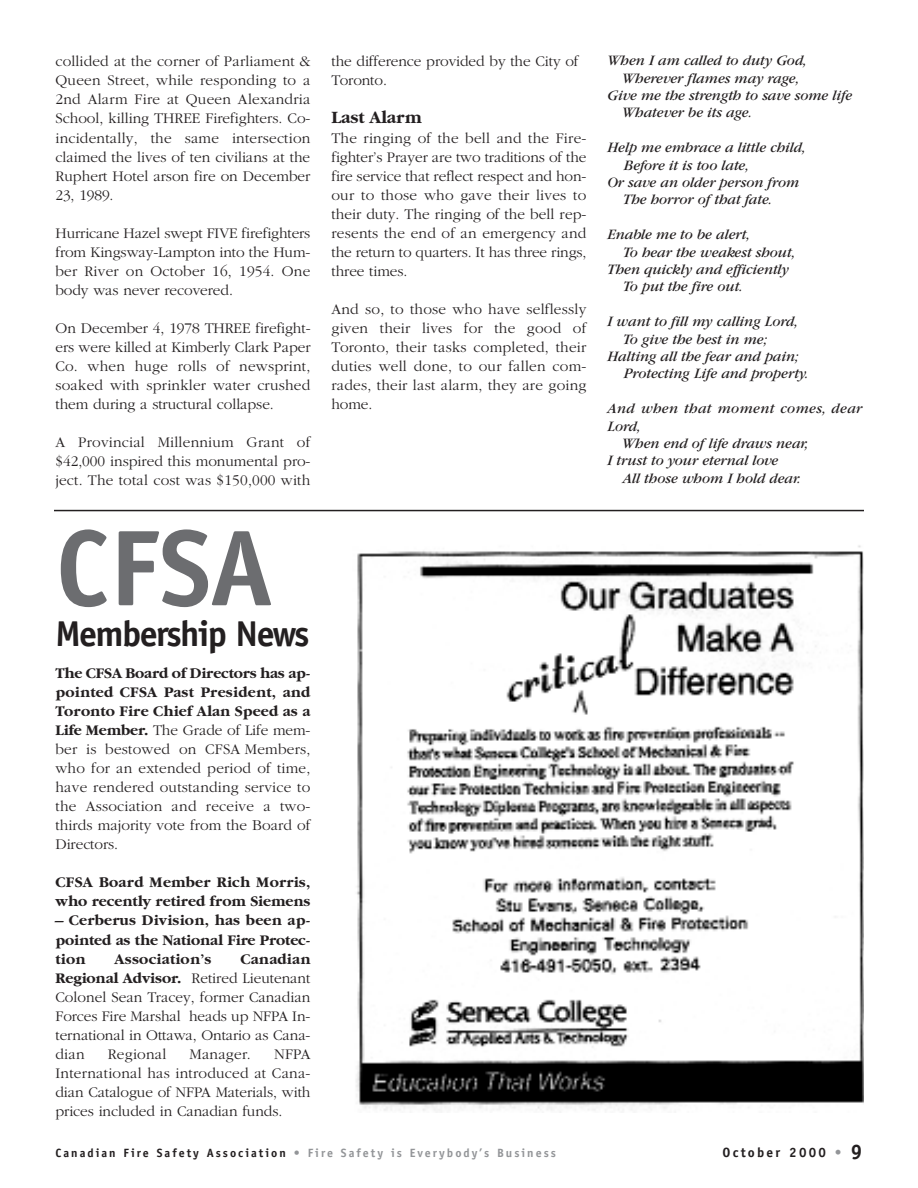
<style>
.page{position:relative;width:918px;height:1188px;background:#fff}
.page>*{position:absolute;margin:0;border:0;box-sizing:border-box;transform-origin:0 0}
.t1{font:700 108px "Officina Sans";color:#6c6d70}
.t2{font:700 36px "Officina Sans";letter-spacing:-.045em;color:#231f20}
.t3{font:700 18px "Garamond";letter-spacing:-.005em;color:#231f20}
.t4{font:300 15.3px/19px "Garamond";color:#231f20;text-align:justify}
.t5{font:700 15.3px/19px "Garamond";letter-spacing:.015em;color:#231f20}
.t6{font:italic 15px "Garamond";letter-spacing:-.005em;color:#231f20}
.t7{font:italic 15px "Garamond";letter-spacing:.015em;color:#231f20}
.t8{font:700 13.5px "Officina Sans";letter-spacing:.165em;color:#231f20}
.t9{font:700 12px "Officina Sans";letter-spacing:.165em;color:#939598}
.s1{font-weight:700}
.s2{color:#231f20}
.s3{color:#939598}
.s4{font-size:21px}
</style>
<div class="page">
<img style="left:356px;top:545px;width:508px;height:567px">
<hr style="left:54px;top:510px;width:810px;height:1px;background:#231f20">
<p class="t4" style="left:56px;top:53px;width:257px">collided at the corner of Parliament &amp; Queen Street, while responding to a 2nd Alarm Fire at Queen Alexandria School, killing THREE Firefighters. Co&shy;incidentally, the same intersection claimed the lives of ten civilians at the Ruphert Hotel arson fire on December 23, 1989.</p>
<p class="t4" style="left:56px;top:225px;width:256px">Hurricane Hazel swept FIVE firefighters from Kingsway-Lampton into the Hum&shy;ber River on October 16, 1954. One body was never recovered.</p>
<p class="t4" style="left:56px;top:320px;width:257px">On December 4, 1978 THREE firefight&shy;ers were killed at Kimberly Clark Paper Co. when huge rolls of newsprint, soaked with sprinkler water crushed them during a structural collapse.</p>
<p class="t4" style="left:56px;top:434px;width:257px">A Provincial Millennium Grant of $42,000 inspired this monumental pro&shy;ject. The total cost was $150,000 with</p>
<h1 class="t1" style="left:56px;top:528px;width:220px">CFSA</h1>
<h2 class="t2" style="left:56px;top:620px;width:256px">Membership News</h2>
<p class="t4" style="left:56px;top:665px;width:257px"><span class="s1">The CFSA Board of Directors has ap&shy;pointed CFSA Past President, and Toronto Fire Chief Alan Speed as a Life Member.</span> The Grade of Life mem&shy;ber is bestowed on CFSA Members, who for an extended period of time, have rendered outstanding service to the Association and receive a two&shy;thirds majority vote from the Board of Directors.</p>
<p class="t5" style="left:56px;top:874px;width:257px">CFSA Board Member Rich Morris, who recently retired from Siemens</p>
<p class="t5" style="left:56px;top:912px;width:256px;text-align:justify">– Cerberus Division, has been ap&shy;pointed as the National Fire Protec&shy;tion</p>
<p class="t4" style="left:56px;top:950px;width:257px;text-indent:185px"><span class="s1">Canadian Regional Advisor.</span> Retired Lieutenant Colonel Sean Tracey, former Canadian Forces Fire Marshal heads up NFPA In&shy;ternational in Ottawa, Ontario as Cana&shy;dian</p>
<p class="t5" style="left:114px;top:950px;width:99px">Association’s</p>
<p class="t4" style="left:108px;top:1046px;width:60px">Regional</p>
<p class="t4" style="left:190px;top:1046px;width:63px">Manager.</p>
<p class="t4" style="left:56px;top:1046px;width:257px;text-indent:219px">NFPA International has introduced at Cana&shy;dian Catalogue of NFPA Materials, with prices included in Canadian funds.</p>
<p class="t4" style="left:331px;top:53px;width:249px">the difference provided by the City of<br>Toronto.</p>
<p class="t3" style="left:332px;top:111px;width:92px">Last Alarm</p>
<p class="t4" style="left:332px;top:129px;width:257px">The ringing of the bell and the Fire&shy;fighter’s Prayer are two traditions of the fire service that reflect respect and hon&shy;our to those who gave their lives to their duty. The ringing of the bell rep&shy;resents the end of an emergency and the return to quarters. It has three rings, three times.</p>
<p class="t4" style="left:332px;top:301px;width:257px">And so, to those who have selflessly given their lives for the good of Toronto, their tasks completed, their duties well done, to our fallen com&shy;rades, their last alarm, they are going home.</p>
<p class="t6" style="left:608px;top:55px;width:201px">When I am called to duty God,</p>
<p class="t6" style="left:622px;top:72px;width:178px">Wherever flames may rage,</p>
<p class="t6" style="left:608px;top:89px;width:246px">Give me the strength to save some life</p>
<p class="t6" style="left:622px;top:107px;width:131px">Whatever be its age.</p>
<p class="t6" style="left:608px;top:142px;width:199px">Help me embrace a little child,</p>
<p class="t6" style="left:624px;top:159px;width:126px">Before it is too late,</p>
<p class="t6" style="left:608px;top:176px;width:193px">Or save an older person from</p>
<p class="t6" style="left:623px;top:194px;width:151px">The horror of that fate.</p>
<p class="t6" style="left:608px;top:229px;width:144px">Enable me to be alert,</p>
<p class="t6" style="left:623px;top:246px;width:174px">To hear the weakest shout,</p>
<p class="t6" style="left:608px;top:263px;width:183px">Then quickly and efficiently</p>
<p class="t6" style="left:623px;top:281px;width:121px">To put the fire out.</p>
<p class="t6" style="left:608px;top:316px;width:192px">I want to fill my calling Lord,</p>
<p class="t6" style="left:623px;top:333px;width:146px">To give the best in me;</p>
<p class="t6" style="left:608px;top:350px;width:193px">Halting all the fear and pain;</p>
<p class="t6" style="left:624px;top:368px;width:186px">Protecting Life and property.</p>
<p class="t7" style="left:608px;top:403px;width:257px">And when that moment comes, dear</p>
<p class="t6" style="left:608px;top:420px;width:34px">Lord,</p>
<p class="t6" style="left:622px;top:437px;width:187px">When end of life draws near,</p>
<p class="t6" style="left:608px;top:455px;width:173px">I trust to your eternal love</p>
<p class="t6" style="left:623px;top:472px;width:179px">All those whom I hold dear.</p>
<p class="t9" style="left:56px;top:1149px;width:502px"><span class="s2">Canadian Fire Safety Association</span> • Fire Safety is Everybody’s Business</p>
<p class="t8" style="left:722px;top:1148px;width:142px">October 2000 <span class="s3">•</span> <span class="s4">9</span></p>
</div>
